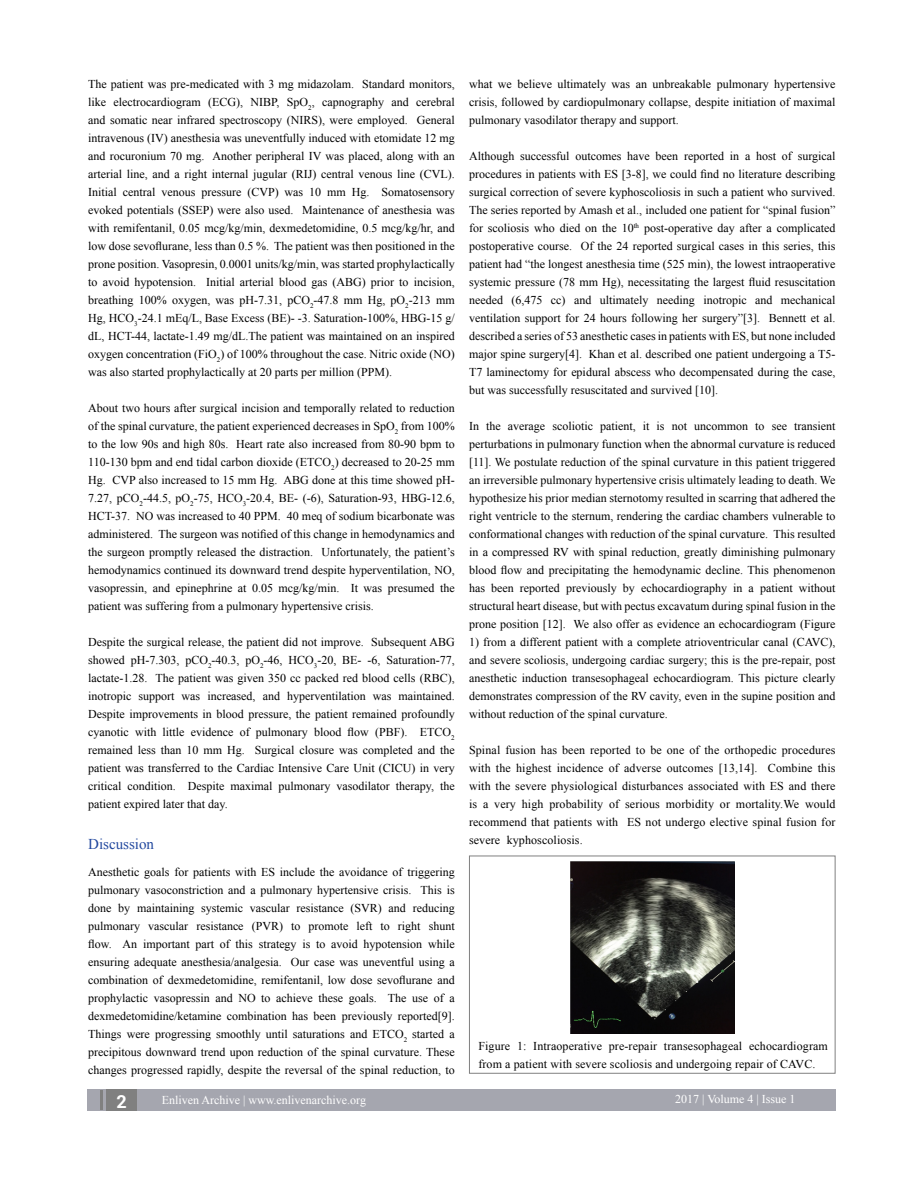
<style>
.page{position:relative;width:918px;height:1185px;background:#fff}
.page>*{position:absolute;margin:0;border:0;box-sizing:border-box;transform-origin:0 0}
.t1{font:700 18px "Roboto";color:#fff}
.Paragraph_Style10{font:15px "Times New Roman";color:#22489e}
.Paragraph_Style3{font:12px/18px "Times New Roman";color:#000;text-align:justify}
.t2{font:12px "Times New Roman";color:#fff}
</style>
<div class="page">
<div style="left:87px;top:1089px;width:749px;height:22px;background:#a5a6af"></div>
<hr style="left:100px;top:1090px;width:3px;height:20px;background:#808080">
<div style="left:106px;top:1089px;width:31px;height:22px;background:#808080"></div>
<div style="left:469px;top:856px;width:367px;height:218px;background:#fff;border:1px solid #808080"></div>
<img style="left:570px;top:862px;width:165px;height:172px">
<p class="Paragraph_Style3" style="left:88px;top:75px;width:368px">The patient was pre-medicated with 3 mg midazolam. Standard monitors, like electrocardiogram (ECG), NIBP, SpO<sub>2</sub>, capnography and cerebral and somatic near infrared spectroscopy (NIRS), were employed. General intravenous (IV) anesthesia was uneventfully induced with etomidate 12 mg and rocuronium 70 mg. Another peripheral IV was placed, along with an arterial line, and a right internal jugular (RIJ) central venous line (CVL).<br>Initial central venous pressure (CVP) was 10 mm Hg. Somatosensory evoked potentials (SSEP) were also used. Maintenance of anesthesia was with remifentanil, 0.05 mcg/kg/min, dexmedetomidine, 0.5 mcg/kg/hr, and low dose sevoflurane, less than 0.5 %. The patient was then positioned in the prone position. Vasopresin, 0.0001 units/kg/min, was started prophylactically to avoid hypotension. Initial arterial blood gas (ABG) prior to incision, breathing 100% oxygen, was pH-7.31, pCO<sub>2</sub>-47.8 mm Hg, pO<sub>2</sub>-213 mm Hg, HCO<sub>3</sub>-24.1 mEq/L, Base Excess (BE)- -3. Saturation-100%, HBG-15 g/ dL, HCT-44, lactate-1.49 mg/dL.The patient was maintained on an inspired oxygen concentration (FiO<sub>2</sub>) of 100% throughout the case. Nitric oxide (NO) was also started prophylactically at 20 parts per million (PPM).</p>
<p class="Paragraph_Style3" style="left:88px;top:399px;width:368px">About two hours after surgical incision and temporally related to reduction of the spinal curvature, the patient experienced decreases in SpO<sub>2</sub> from 100% to the low 90s and high 80s. Heart rate also increased from 80-90 bpm to 110-130 bpm and end tidal carbon dioxide (ETCO<sub>2</sub>) decreased to 20-25 mm Hg. CVP also increased to 15 mm Hg. ABG done at this time showed pH-7.27, pCO<sub>2</sub>-44.5, pO<sub>2</sub>-75, HCO<sub>3</sub>-20.4, BE- (-6), Saturation-93, HBG-12.6, HCT-37. NO was increased to 40 PPM. 40 meq of sodium bicarbonate was administered. The surgeon was notified of this change in hemodynamics and the surgeon promptly released the distraction. Unfortunately, the patient’s hemodynamics continued its downward trend despite hyperventilation, NO, vasopressin, and epinephrine at 0.05 mcg/kg/min. It was presumed the patient was suffering from a pulmonary hypertensive crisis.</p>
<p class="Paragraph_Style3" style="left:88px;top:633px;width:368px">Despite the surgical release, the patient did not improve. Subsequent ABG showed pH-7.303, pCO<sub>2</sub>-40.3, pO<sub>2</sub>-46, HCO<sub>3</sub>-20, BE- -6, Saturation-77, lactate-1.28. The patient was given 350 cc packed red blood cells (RBC), inotropic support was increased, and hyperventilation was maintained.<br>Despite improvements in blood pressure, the patient remained profoundly cyanotic with little evidence of pulmonary blood flow (PBF). ETCO<sub>2 </sub>remained less than 10 mm Hg. Surgical closure was completed and the patient was transferred to the Cardiac Intensive Care Unit (CICU) in very critical condition. Despite maximal pulmonary vasodilator therapy, the patient expired later that day.</p>
<p class="Paragraph_Style10" style="left:88px;top:833px;width:67px">Discussion</p>
<p class="Paragraph_Style3" style="left:88px;top:862px;width:368px">Anesthetic goals for patients with ES include the avoidance of triggering pulmonary vasoconstriction and a pulmonary hypertensive crisis. This is done by maintaining systemic vascular resistance (SVR) and reducing pulmonary vascular resistance (PVR) to promote left to right shunt flow. An important part of this strategy is to avoid hypotension while ensuring adequate anesthesia/analgesia. Our case was uneventful using a combination of dexmedetomidine, remifentanil, low dose sevoflurane and prophylactic vasopressin and NO to achieve these goals. The use of a dexmedetomidine/ketamine combination has been previously reported[9].<br>Things were progressing smoothly until saturations and ETCO<sub>2</sub> started a precipitous downward trend upon reduction of the spinal curvature. These changes progressed rapidly, despite the reversal of the spinal reduction, to</p>
<p class="Paragraph_Style3" style="left:469px;top:75px;width:368px">what we believe ultimately was an unbreakable pulmonary hypertensive crisis, followed by cardiopulmonary collapse, despite initiation of maximal pulmonary vasodilator therapy and support.</p>
<p class="Paragraph_Style3" style="left:469px;top:147px;width:368px">Although successful outcomes have been reported in a host of surgical procedures in patients with ES [3-8], we could find no literature describing surgical correction of severe kyphoscoliosis in such a patient who survived.<br>The series reported by Amash et al., included one patient for “spinal fusion” for scoliosis who died on the 10<sup>th</sup> post-operative day after a complicated postoperative course. Of the 24 reported surgical cases in this series, this patient had “the longest anesthesia time (525 min), the lowest intraoperative systemic pressure (78 mm Hg), necessitating the largest fluid resuscitation needed (6,475 cc) and ultimately needing inotropic and mechanical ventilation support for 24 hours following her surgery”[3]. Bennett et al. described a series of 53 anesthetic cases in patients with ES, but none included major spine surgery[4]. Khan et al. described one patient undergoing a T5- T7 laminectomy for epidural abscess who decompensated during the case, but was successfully resuscitated and survived [10].</p>
<p class="Paragraph_Style3" style="left:469px;top:417px;width:368px">In the average scoliotic patient, it is not uncommon to see transient perturbations in pulmonary function when the abnormal curvature is reduced [11]. We postulate reduction of the spinal curvature in this patient triggered an irreversible pulmonary hypertensive crisis ultimately leading to death. We hypothesize his prior median sternotomy resulted in scarring that adhered the right ventricle to the sternum, rendering the cardiac chambers vulnerable to conformational changes with reduction of the spinal curvature. This resulted in a compressed RV with spinal reduction, greatly diminishing pulmonary blood flow and precipitating the hemodynamic decline. This phenomenon has been reported previously by echocardiography in a patient without structural heart disease, but with pectus excavatum during spinal fusion in the prone position [12]. We also offer as evidence an echocardiogram (Figure</p>
<p class="Paragraph_Style3" style="left:469px;top:633px;width:368px">1) from a different patient with a complete atrioventricular canal (CAVC), and severe scoliosis, undergoing cardiac surgery; this is the pre-repair, post anesthetic induction transesophageal echocardiogram. This picture clearly demonstrates compression of the RV cavity, even in the supine position and without reduction of the spinal curvature.</p>
<p class="Paragraph_Style3" style="left:469px;top:741px;width:368px">Spinal fusion has been reported to be one of the orthopedic procedures with the highest incidence of adverse outcomes [13,14]. Combine this with the severe physiological disturbances associated with ES and there is a very high probability of serious morbidity or mortality.We would recommend that patients with ES not undergo elective spinal fusion for severe kyphoscoliosis.</p>
<p class="Paragraph_Style3" style="left:478px;top:1037px;width:351px">Figure 1: Intraoperative pre-repair transesophageal echocardiogram from a patient with severe scoliosis and undergoing repair of CAVC.</p>
<p class="t1" style="left:116px;top:1089px;width:12px">2</p>
<p class="t2" style="left:162px;top:1092px;width:206px">Enliven Archive | www.enlivenarchive.org</p>
<p class="t2" style="left:675px;top:1091px;width:122px">2017 | Volume 4 | Issue 1</p>
</div>
